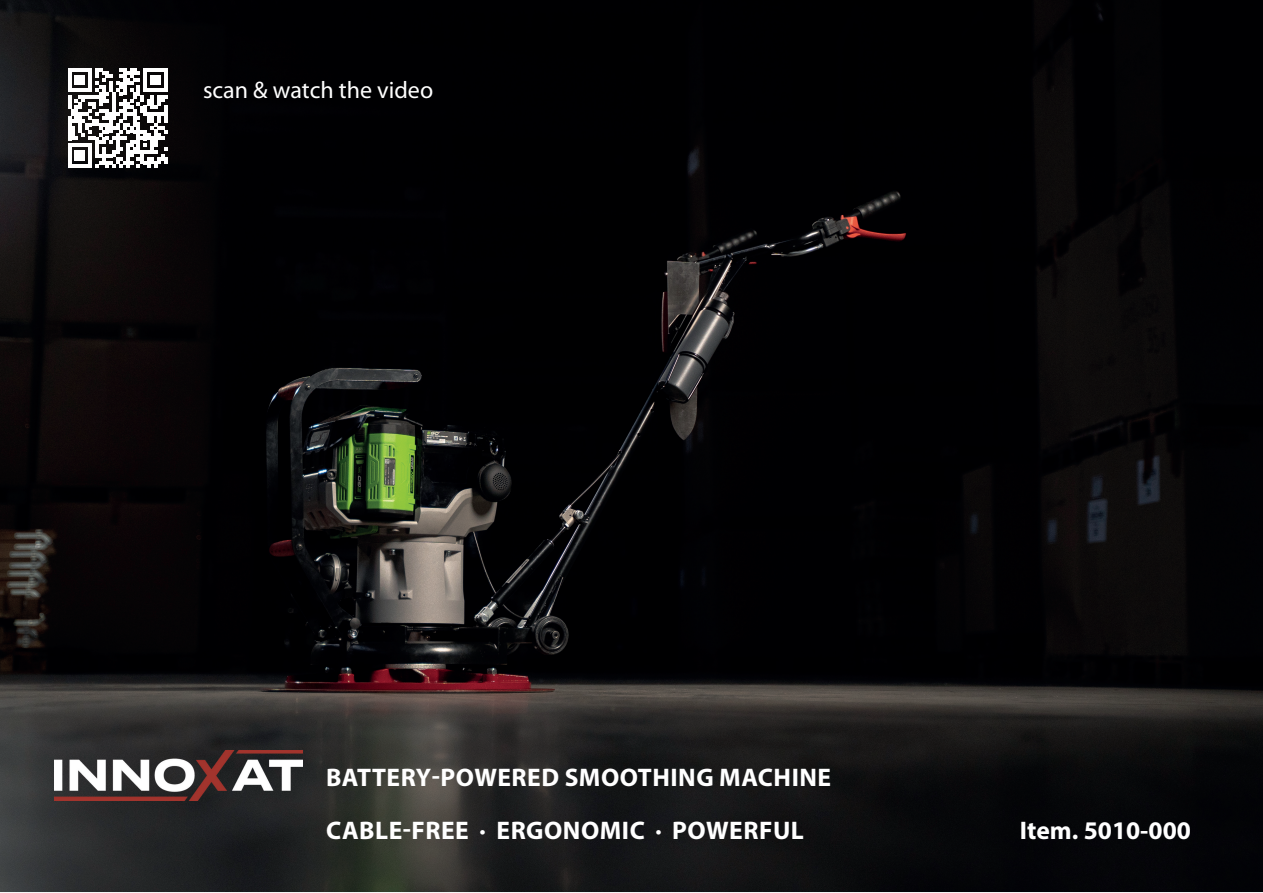
<style>
.page{position:relative;width:1263px;height:893px;background:#fff}
.page>*{position:absolute;margin:0;border:0;box-sizing:border-box;transform-origin:0 0}
.t1{font:700 25.5px/52.5px "Myriad Pro";letter-spacing:.02em;color:#fff}
.t2{font:700 25.5px "Myriad Pro";color:#fff}
.t3{font:24px "Myriad Pro";color:#fff}
.s1{font-weight:300}
</style>
<div class="page">
<img style="left:0;top:0;width:1263px;height:892px">
<img style="left:54px;top:750px;width:249px;height:51px">
<svg style="left:68px;top:68px;width:100px;height:100px"></svg>
<p class="t3" style="left:203px;top:77px;width:232px">scan &amp; watch the video</p>
<p class="t1" style="left:326px;top:751px;width:507px">BATTERY-POWERED SMOOTHING MACHINE<br>CABLE-FREE <span class="s1">•</span> ERGONOMIC <span class="s1">•</span> POWERFUL</p>
<p class="t2" style="left:1020px;top:814px;width:173px">Item. 5010-000</p>
</div>
